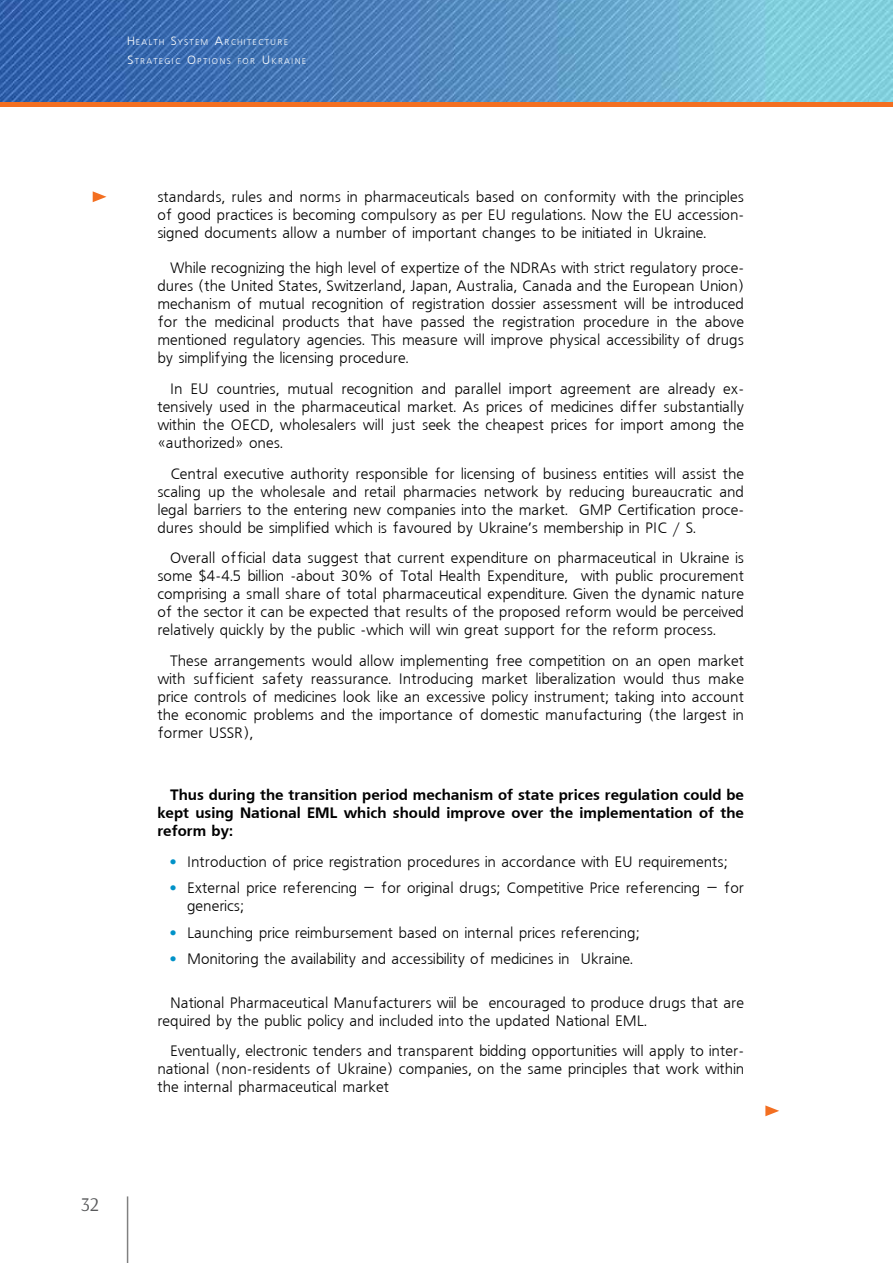
<style>
.page{position:relative;width:893px;height:1263px;background:#fff}
.page>*{position:absolute;margin:0;border:0;box-sizing:border-box;transform-origin:0 0}
.t1{font:19.5px "Arsenal";color:#58595b}
.t2{font:15px/18px "Ukrainian Free Set";color:#000;text-align:justify}
.t3{font:700 15px/18px "Ukrainian Free Set";color:#000;text-align:justify}
.t4{font:8.4px "Ukrainian Free Set";color:#fff}
.s1{font-size:12px}
.s2{font-weight:700;color:#0092c8}
</style>
<div class="page">
<img style="left:0;top:0;width:893px;height:102px">
<hr style="left:127px;top:1196px;width:1px;height:67px;background:#808080">
<div style="left:0;top:102px;width:893px;height:5px;background:#f36f21"></div>
<svg style="left:765px;top:1105px;width:14px;height:11px"></svg>
<svg style="left:93px;top:191px;width:14px;height:11px"></svg>
<p class="t4" style="left:128px;top:38px;width:15px"><span class="s1">H</span>ealth</p>
<p class="t4" style="left:171px;top:38px;width:15px"><span class="s1">S</span>ystem</p>
<p class="t4" style="left:215px;top:38px;width:17px"><span class="s1">A</span>rchitecture</p>
<p class="t4" style="left:128px;top:57px;width:14px"><span class="s1">S</span>trategic</p>
<p class="t4" style="left:187px;top:57px;width:17px"><span class="s1">O</span>ptions</p>
<p class="t4" style="left:237px;top:57px;width:7px">for</p>
<p class="t4" style="left:262px;top:57px;width:17px"><span class="s1">U</span>kraine</p>
<h1 class="t1" style="left:81px;top:1192px;width:20px">32</h1>
<p class="t2" style="left:157px;top:189px;width:588px">standards, rules and norms in pharmaceuticals based on conformity with the principles of good practices is becoming compulsory as per EU regulations. Now the EU accession&shy;signed documents allow a number of important changes to be initiated in Ukraine.</p>
<p class="t2" style="left:157px;top:260px;width:588px;text-indent:13px">While recognizing the high level of expertize of the NDRAs with strict regulatory proce&shy;dures (the United States, Switzerland, Japan, Australia, Canada and the European Union) mechanism of mutual recognition of registration dossier assessment will be introduced for the medicinal products that have passed the registration procedure in the above mentioned regulatory agencies. This measure will improve physical accessibility of drugs by simplifying the licensing procedure.</p>
<p class="t2" style="left:157px;top:381px;width:588px;text-indent:13px">In EU countries, mutual recognition and parallel import agreement are already ex&shy;tensively used in the pharmaceutical market. As prices of medicines differ substantially within the OECD, wholesalers will just seek the cheapest prices for import among the «authorized» ones.</p>
<p class="t2" style="left:157px;top:465px;width:588px;text-indent:13px">Central executive authority responsible for licensing of business entities will assist the scaling up the wholesale and retail pharmacies network by reducing bureaucratic and legal barriers to the entering new companies into the market. GMP Certification proce&shy;dures should be simplified which is favoured by Ukraine’s membership in PIC / S.</p>
<p class="t2" style="left:157px;top:550px;width:588px;text-indent:13px">Overall official data suggest that current expenditure on pharmaceutical in Ukraine is some $4-4.5 billion -about 30% of Total Health Expenditure, with public procurement comprising a small share of total pharmaceutical expenditure. Given the dynamic nature of the sector it can be expected that results of the proposed reform would be perceived relatively quickly by the public -which will win great support for the reform process.</p>
<p class="t2" style="left:157px;top:653px;width:588px;text-indent:13px">These arrangements would allow implementing free competition on an open market with sufficient safety reassurance. Introducing market liberalization would thus make price controls of medicines look like an excessive policy instrument; taking into account the economic problems and the importance of domestic manufacturing (the largest in former USSR),</p>
<p class="t3" style="left:157px;top:786px;width:588px;text-indent:13px">Thus during the transition period mechanism of state prices regulation could be kept using National EML which should improve over the implementation of the reform by:</p>
<p class="t2" style="left:170px;top:853px;width:559px"><span class="s2">•</span> Introduction of price registration procedures in accordance with EU requirements;</p>
<p class="t2" style="left:187px;top:880px;width:558px;text-indent:-17px"><span class="s2">•</span> External price referencing – for original drugs; Competitive Price referencing – for generics;</p>
<p class="t2" style="left:170px;top:924px;width:471px"><span class="s2">•</span> Launching price reimbursement based on internal prices referencing;</p>
<p class="t2" style="left:170px;top:951px;width:464px"><span class="s2">•</span> Monitoring the availability and accessibility of medicines in Ukraine.</p>
<p class="t2" style="left:157px;top:994px;width:588px;text-indent:13px">National Pharmaceutical Manufacturers wiil be encouraged to produce drugs that are required by the public policy and included into the updated National EML.</p>
<p class="t2" style="left:157px;top:1043px;width:588px;text-indent:13px">Eventually, electronic tenders and transparent bidding opportunities will apply to inter&shy;national (non-residents of Ukraine) companies, on the same principles that work within the internal pharmaceutical market</p>
</div>
